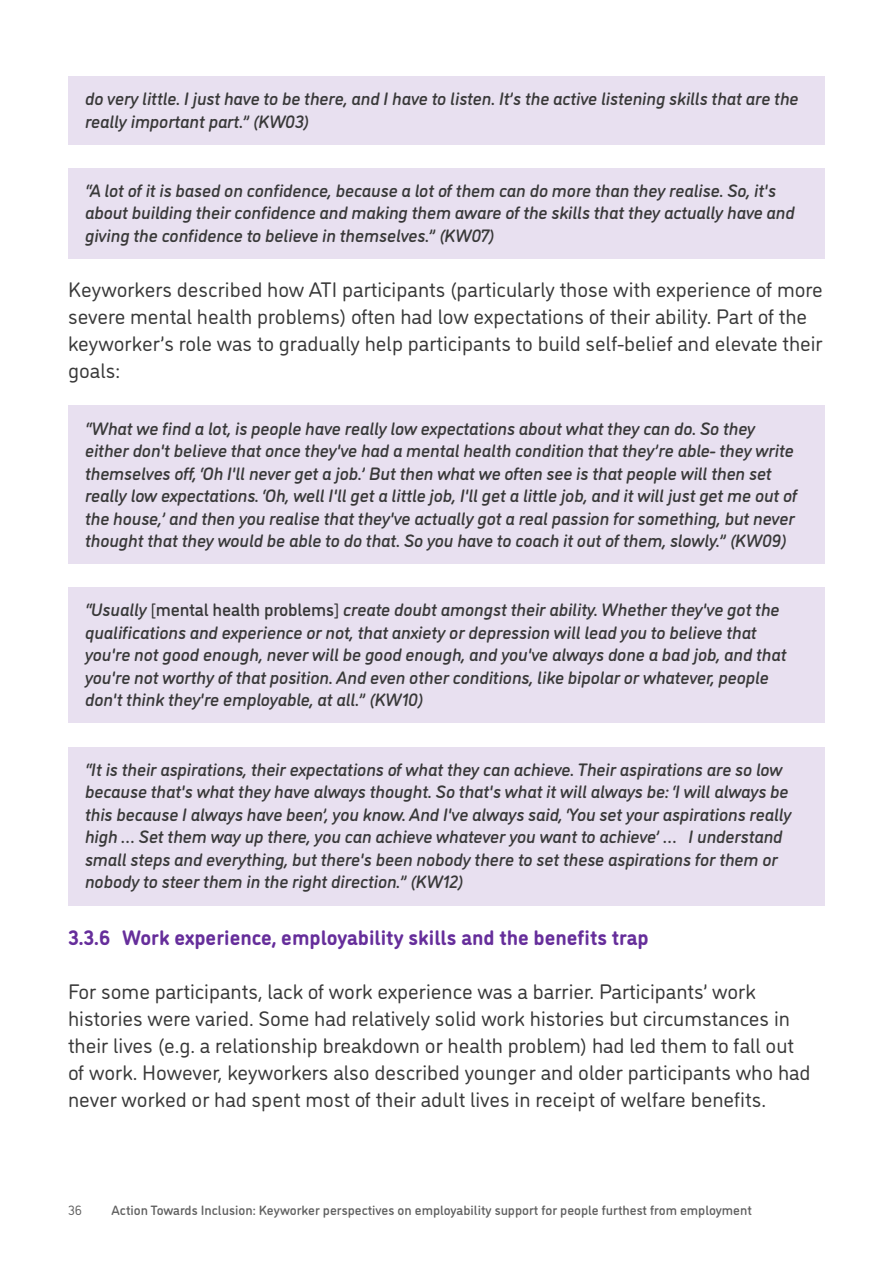
<style>
.page{position:relative;width:893px;height:1263px;background:#fff}
.page>*{position:absolute;margin:0;border:0;box-sizing:border-box;transform-origin:0 0}
.t1{font:21px/27px "DI Nosaur";color:#393939}
.t2{font:700 21px "DI Nosaur";color:#662e9b}
.t3{font:italic 500 18px/22.5px "DI Nosaur";letter-spacing:-.01em;color:#393939}
.t4{font:500 13.5px "DI Nosaur";color:#616161}
.t5{font:13.5px "DI Nosaur";color:#616161}
.s1{font-style:normal}
</style>
<div class="page">
<div style="left:68px;top:76px;width:757px;height:69px;background:#e8e0f0"></div>
<div style="left:68px;top:168px;width:757px;height:91px;background:#e8e0f0"></div>
<div style="left:68px;top:406px;width:757px;height:158px;background:#e8e0f0"></div>
<div style="left:68px;top:587px;width:757px;height:136px;background:#e8e0f0"></div>
<div style="left:68px;top:747px;width:757px;height:158px;background:#e8e0f0"></div>
<p class="t3" style="left:85px;top:86px;width:715px">do very little. I just have to be there, and I have to listen. It’s the active listening skills that are the really important part.” (KW03)</p>
<p class="t3" style="left:85px;top:178px;width:711px">“A lot of it is based on confidence, because a lot of them can do more than they realise. So, it's about building their confidence and making them aware of the skills that they actually have and giving the confidence to believe in themselves.” (KW07)</p>
<p class="t1" style="left:68px;top:275px;width:756px">Keyworkers described how ATI participants (particularly those with experience of more severe mental health problems) often had low expectations of their ability. Part of the keyworker’s role was to gradually help participants to build self-belief and elevate their goals:</p>
<p class="t3" style="left:85px;top:416px;width:714px">“What we find a lot, is people have really low expectations about what they can do. So they either don't believe that once they've had a mental health condition that they’re able- they write themselves off, ‘Oh I'll never get a job.’ But then what we often see is that people will then set really low expectations. ‘Oh, well I'll get a little job, I'll get a little job, and it will just get me out of the house,’ and then you realise that they've actually got a real passion for something, but never thought that they would be able to do that. So you have to coach it out of them, slowly.” (KW09)</p>
<p class="t3" style="left:85px;top:597px;width:703px">“Usually <span class="s1">[mental health problems]</span> create doubt amongst their ability. Whether they've got the qualifications and experience or not, that anxiety or depression will lead you to believe that you're not good enough, never will be good enough, and you've always done a bad job, and that you're not worthy of that position. And even other conditions, like bipolar or whatever, people don't think they're employable, at all.” (KW10)</p>
<p class="t3" style="left:85px;top:757px;width:708px">“It is their aspirations, their expectations of what they can achieve. Their aspirations are so low because that's what they have always thought. So that's what it will always be: ‘I will always be this because I always have been’, you know. And I've always said, ‘You set your aspirations really high … Set them way up there, you can achieve whatever you want to achieve’ … I understand small steps and everything, but there's been nobody there to set these aspirations for them or nobody to steer them in the right direction.” (KW12)</p>
<p class="t2" style="left:68px;top:922px;width:582px">3.3.6 Work experience, employability skills and the benefits trap</p>
<p class="t1" style="left:68px;top:977px;width:744px">For some participants, lack of work experience was a barrier. Participants’ work histories were varied. Some had relatively solid work histories but circumstances in their lives (e.g. a relationship breakdown or health problem) had led them to fall out of work. However, keyworkers also described younger and older participants who had never worked or had spent most of their adult lives in receipt of welfare benefits.</p>
<p class="t5" style="left:68px;top:1201px;width:16px">36</p>
<p class="t4" style="left:112px;top:1201px;width:642px">Action Towards Inclusion: Keyworker perspectives on employability support for people furthest from employment</p>
</div>
